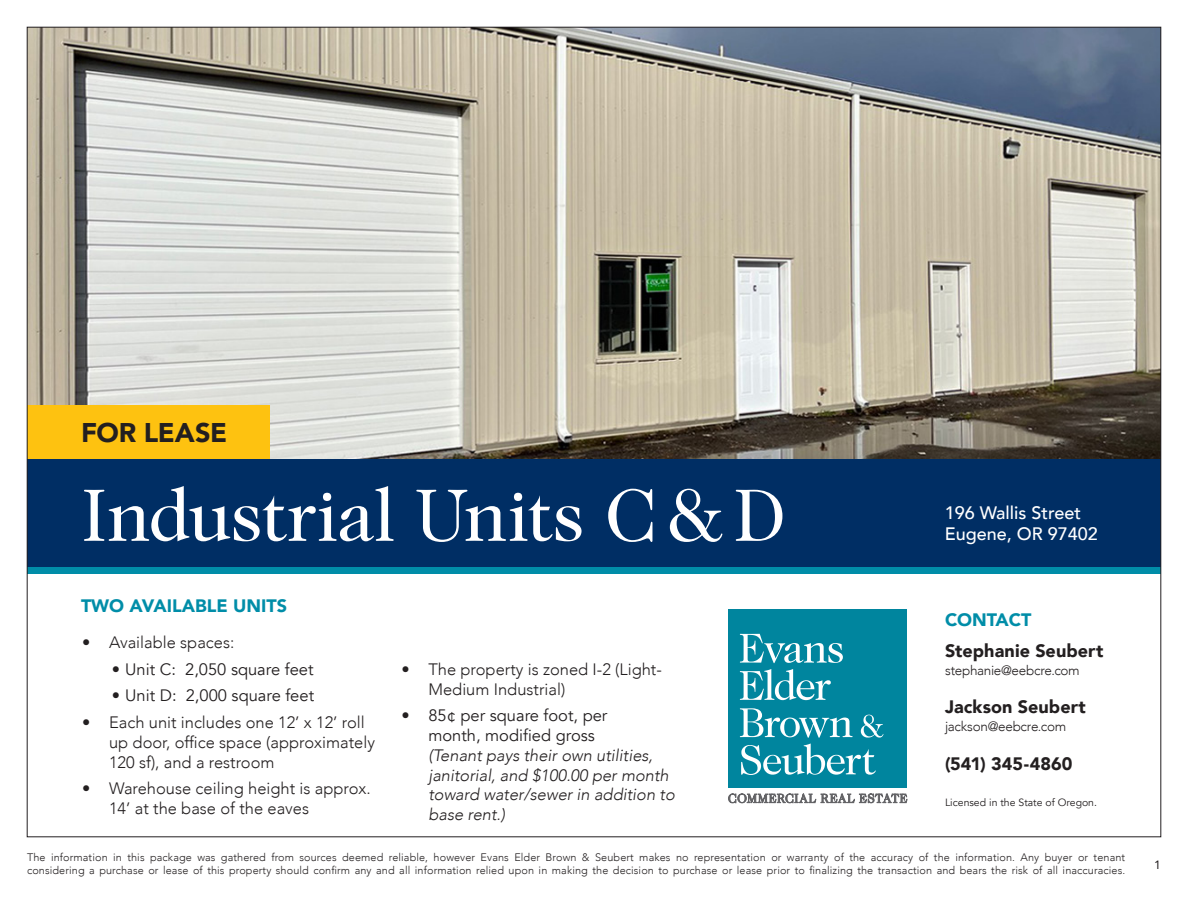
<style>
.page{position:relative;width:1188px;height:918px;background:#fff}
.page>*{position:absolute;margin:0;border:0;box-sizing:border-box;transform-origin:0 0}
.Headline_50_White{font:75px "Caslon 224 Std";letter-spacing:-.015em;color:#fff}
.For_Lease_Sale{font:900 27px "Avenir";letter-spacing:-.01em;color:#231f20}
.Contact_Name{font:900 18px "Avenir";letter-spacing:.005em;color:#231f20}
.Headline_Address_White{font:500 18px "Avenir";color:#fff}
.Subhead{font:900 18px "Avenir";color:#008da8}
.t1{font:300 16.5px/19.8px "Avenir";color:#231f20}
.t2{font:italic 300 16.5px/19.8px "Avenir";color:#231f20}
.t3{font:16.5px "Avenir";color:#231f20}
.Contact_Email{font:300 13.5px "Avenir";letter-spacing:-.02em;color:#231f20}
.t4{font:12px "Avenir";color:#231f20}
.t5{font:300 10.8px/12.8px "Avenir";letter-spacing:.01em;color:#231f20}
.t6{font:10.5px "Avenir";color:#231f20}
.s1{font-weight:400;font-style:normal}
</style>
<div class="page">
<img style="left:29px;top:29px;width:1130px;height:430px">
<div style="left:728px;top:609px;width:179px;height:179px;background:#00859e"></div>
<svg style="left:740px;top:708px;width:143px;height:67px"></svg>
<svg style="left:740px;top:669px;width:91px;height:31px"></svg>
<svg style="left:740px;top:634px;width:103px;height:29px"></svg>
<svg style="left:728px;top:793px;width:179px;height:10px"></svg>
<div style="left:27px;top:405px;width:243px;height:54px;background:#fec210"></div>
<div style="left:27px;top:459px;width:1134px;height:108px;background:#002e64"></div>
<div style="left:27px;top:567px;width:1134px;height:7px;background:#008da8"></div>
<p class="For_Lease_Sale" style="left:81px;top:410px;width:148px">FOR LEASE</p>
<p class="Headline_50_White" style="left:81px;top:472px;width:706px">Industrial Units C &amp; D</p>
<p class="Subhead" style="left:81px;top:590px;width:208px">TWO AVAILABLE UNITS</p>
<p class="t1" style="left:82px;top:633px;width:154px">• Available spaces:</p>
<p class="t3" style="left:112px;top:659px;width:203px">• Unit C: 2,050 square feet</p>
<p class="t3" style="left:112px;top:686px;width:204px">• Unit D: 2,000 square feet</p>
<p class="t1" style="left:109px;top:712px;width:268px;text-indent:-27px">• Each unit includes one 12’ x 12’ roll up door, office space (approximately<br>120 sf), and a restroom</p>
<p class="t1" style="left:109px;top:779px;width:263px;text-indent:-27px">• Warehouse ceiling height is approx.<br>14’ at the base of the eaves</p>
<p class="t1" style="left:428px;top:659px;width:235px;text-indent:-27px">• The property is zoned I-2 (Light-<br>Medium Industrial)</p>
<p class="t2" style="left:428px;top:706px;width:248px;text-indent:-27px"><span class="s1">• 85¢ per square foot, per<br>month, modified gross<br></span>(Tenant pays their own utilities, janitorial, and $100.00 per month toward water/sewer in addition to base rent.)</p>
<p class="Headline_Address_White" style="left:945px;top:497px;width:138px">196 Wallis Street</p>
<p class="Headline_Address_White" style="left:945px;top:518px;width:155px">Eugene, OR 97402</p>
<p class="Subhead" style="left:945px;top:604px;width:88px">CONTACT</p>
<p class="Contact_Name" style="left:945px;top:635px;width:160px">Stephanie Seubert</p>
<p class="Contact_Email" style="left:945px;top:662px;width:136px">stephanie@eebcre.com</p>
<p class="Contact_Name" style="left:945px;top:692px;width:142px">Jackson Seubert</p>
<p class="Contact_Email" style="left:945px;top:719px;width:123px">jackson@eebcre.com</p>
<p class="Contact_Name" style="left:945px;top:748px;width:129px">(541) 345-4860</p>
<p class="t6" style="left:945px;top:796px;width:154px">Licensed in the State of Oregon.</p>
<p class="t5" style="left:27px;top:851px;width:1100px">The information in this package was gathered from sources deemed reliable, however Evans Elder Brown &amp; Seubert makes no representation or warranty of the accuracy of the information. Any buyer or tenant considering a purchase or lease of this property should confirm any and all information relied upon in making the decision to purchase or lease prior to finalizing the transaction and bears the risk of all inaccuracies.</p>
<p class="t4" style="left:1154px;top:855px;width:8px">1</p>
</div>
